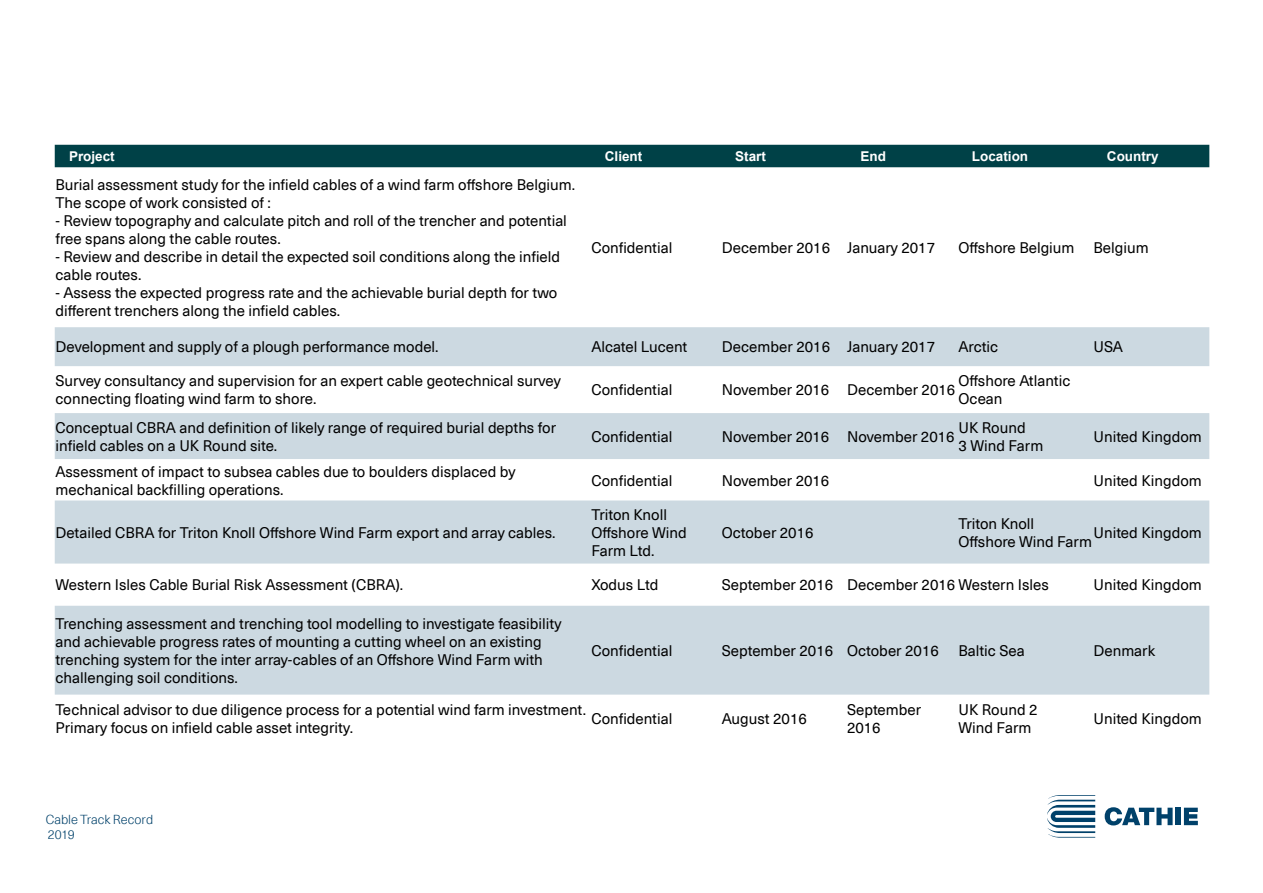
<style>
.page{position:relative;width:1263px;height:893px;background:#fff}
.page>*{position:absolute;margin:0;border:0;box-sizing:border-box;transform-origin:0 0}
.t1{font:15px/18px "Neue Haas Unica Pro";color:#000}
.t2{font:700 13.5px "Arial";color:#fff}
.t3{font:300 12.75px/15px "Neue Haas Unica Pro";color:#00416a}
</style>
<div class="page">
<svg style="left:1047px;top:795px;width:48px;height:43px"></svg>
<svg style="left:1105px;top:807px;width:67px;height:18px"></svg>
<div style="left:1176px;top:808px;width:5px;height:17px;background:#00416a"></div>
<svg style="left:1184px;top:808px;width:14px;height:17px"></svg>
<div style="left:55px;top:145px;width:1154px;height:22px;background:#004147"></div>
<svg style="left:55px;top:327px;width:1154px;height:368px;fill:#ccd9e1"></svg>
<p class="t2" style="left:69px;top:147px;width:47px">Project</p>
<p class="t2" style="left:605px;top:147px;width:39px">Client</p>
<p class="t2" style="left:735px;top:147px;width:32px">Start</p>
<p class="t2" style="left:860px;top:147px;width:27px">End</p>
<p class="t2" style="left:972px;top:147px;width:58px">Location</p>
<p class="t2" style="left:1107px;top:147px;width:53px">Country</p>
<p class="t1" style="left:56px;top:176px;width:521px">Burial assessment study for the infield cables of a wind farm offshore Belgium.<br>The scope of work consisted of :</p>
<p class="t1" style="left:56px;top:212px;width:513px">- Review topography and calculate pitch and roll of the trencher and potential free spans along the cable routes.</p>
<p class="t1" style="left:56px;top:248px;width:506px">- Review and describe in detail the expected soil conditions along the infield cable routes.</p>
<p class="t1" style="left:56px;top:284px;width:503px">- Assess the expected progress rate and the achievable burial depth for two different trenchers along the infield cables.</p>
<p class="t1" style="left:591px;top:239px;width:83px">Confidential</p>
<p class="t1" style="left:722px;top:239px;width:110px">December 2016</p>
<p class="t1" style="left:847px;top:239px;width:90px">January 2017</p>
<p class="t1" style="left:958px;top:239px;width:118px">Offshore Belgium</p>
<p class="t1" style="left:1093px;top:239px;width:57px">Belgium</p>
<p class="t1" style="left:56px;top:338px;width:385px">Development and supply of a plough performance model.</p>
<p class="t1" style="left:591px;top:338px;width:98px">Alcatel Lucent</p>
<p class="t1" style="left:722px;top:338px;width:110px">December 2016</p>
<p class="t1" style="left:847px;top:338px;width:90px">January 2017</p>
<p class="t1" style="left:958px;top:338px;width:41px">Arctic</p>
<p class="t1" style="left:1093px;top:338px;width:31px">USA</p>
<p class="t1" style="left:56px;top:372px;width:507px">Survey consultancy and supervision for an expert cable geotechnical survey connecting floating wind farm to shore.</p>
<p class="t1" style="left:591px;top:381px;width:83px">Confidential</p>
<p class="t1" style="left:722px;top:381px;width:109px">November 2016</p>
<p class="t1" style="left:847px;top:381px;width:110px">December 2016</p>
<p class="t1" style="left:958px;top:372px;width:113px">Offshore Atlantic<br>Ocean</p>
<p class="t1" style="left:56px;top:419px;width:502px">Conceptual CBRA and definition of likely range of required burial depths for infield cables on a UK Round site.</p>
<p class="t1" style="left:591px;top:428px;width:83px">Confidential</p>
<p class="t1" style="left:722px;top:428px;width:109px">November 2016</p>
<p class="t1" style="left:847px;top:428px;width:109px">November 2016</p>
<p class="t1" style="left:958px;top:419px;width:69px">UK Round</p>
<p class="t1" style="left:958px;top:437px;width:86px">3 Wind Farm</p>
<p class="t1" style="left:1093px;top:428px;width:110px">United Kingdom</p>
<p class="t1" style="left:56px;top:462px;width:461px">Assessment of impact to subsea cables due to boulders displaced by</p>
<p class="t1" style="left:56px;top:480px;width:229px">mechanical backfilling operations.</p>
<p class="t1" style="left:56px;top:524px;width:502px">Detailed CBRA for Triton Knoll Offshore Wind Farm export and array cables.</p>
<p class="t1" style="left:591px;top:471px;width:83px">Confidential</p>
<p class="t1" style="left:722px;top:471px;width:109px">November 2016</p>
<p class="t1" style="left:1093px;top:471px;width:110px">United Kingdom</p>
<p class="t1" style="left:591px;top:506px;width:77px">Triton Knoll</p>
<p class="t1" style="left:591px;top:524px;width:97px">Offshore Wind<br>Farm Ltd.</p>
<p class="t1" style="left:722px;top:524px;width:93px">October 2016</p>
<p class="t1" style="left:958px;top:515px;width:77px">Triton Knoll</p>
<p class="t1" style="left:958px;top:533px;width:135px">Offshore Wind Farm</p>
<p class="t1" style="left:1093px;top:524px;width:110px">United Kingdom</p>
<p class="t1" style="left:56px;top:576px;width:349px">Western Isles Cable Burial Risk Assessment (CBRA).</p>
<p class="t1" style="left:591px;top:576px;width:68px">Xodus Ltd</p>
<p class="t1" style="left:722px;top:576px;width:113px">September 2016</p>
<p class="t1" style="left:847px;top:576px;width:203px">December 2016 Western Isles</p>
<p class="t1" style="left:1093px;top:576px;width:110px">United Kingdom</p>
<p class="t1" style="left:56px;top:615px;width:508px">Trenching assessment and trenching tool modelling to investigate feasibility</p>
<p class="t1" style="left:56px;top:633px;width:489px">and achievable progress rates of mounting a cutting wheel on an existing trenching system for the inter array-cables of an Offshore Wind Farm with</p>
<p class="t1" style="left:56px;top:669px;width:184px">challenging soil conditions.</p>
<p class="t1" style="left:591px;top:642px;width:83px">Confidential</p>
<p class="t1" style="left:722px;top:642px;width:113px">September 2016</p>
<p class="t1" style="left:847px;top:642px;width:93px">October 2016</p>
<p class="t1" style="left:958px;top:642px;width:68px">Baltic Sea</p>
<p class="t1" style="left:1093px;top:642px;width:63px">Denmark</p>
<p class="t1" style="left:56px;top:701px;width:532px">Technical advisor to due diligence process for a potential wind farm investment.<br>Primary focus on infield cable asset integrity.</p>
<p class="t1" style="left:591px;top:710px;width:83px">Confidential</p>
<p class="t1" style="left:722px;top:710px;width:87px">August 2016</p>
<p class="t1" style="left:847px;top:701px;width:76px">September<br>2016</p>
<p class="t1" style="left:958px;top:701px;width:81px">UK Round 2</p>
<p class="t1" style="left:958px;top:719px;width:74px">Wind Farm</p>
<p class="t3" style="left:46px;top:812px;width:109px">Cable Track Record<br>2019</p>
<p class="t1" style="left:1093px;top:710px;width:110px">United Kingdom</p>
</div>
